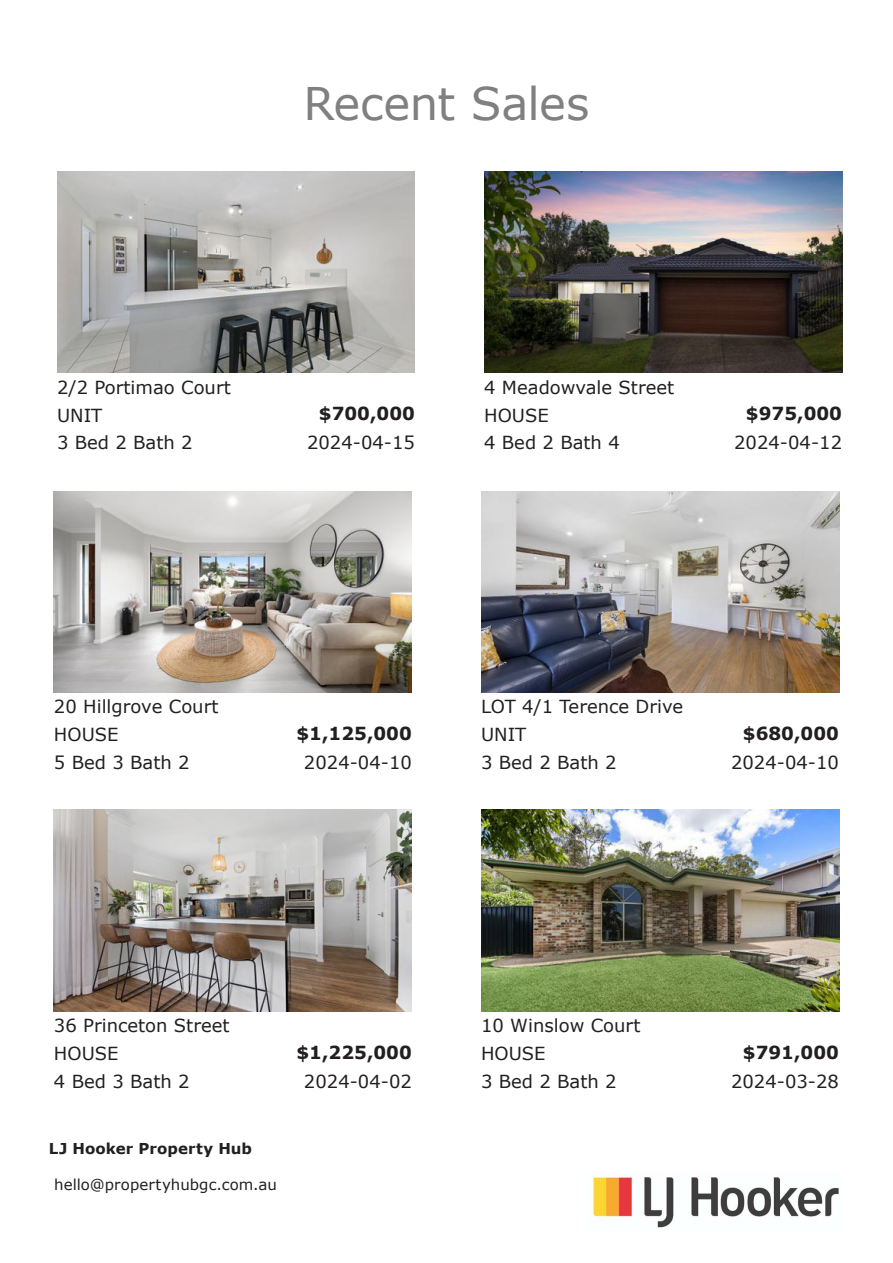
<style>
.page{position:relative;width:893px;height:1263px;background:#fff}
.page>*{position:absolute;margin:0;border:0;box-sizing:border-box;transform-origin:0 0}
.t1{font:45px "Verdana";letter-spacing:-.01em;color:#808080}
.t2{font:18px "Verdana";color:#231f20}
.t3{font:700 18px "Verdana";color:#231f20}
.t4{font:15px "Verdana";letter-spacing:.005em;color:#231f20}
.t5{font:700 15px "Verdana";letter-spacing:.01em;color:#231f20}
</style>
<div class="page">
<img style="left:593px;top:1174px;width:246px;height:54px">
<img style="left:57px;top:171px;width:358px;height:202px">
<img style="left:484px;top:171px;width:358px;height:202px">
<img style="left:54px;top:491px;width:358px;height:201px">
<img style="left:481px;top:491px;width:358px;height:201px">
<img style="left:54px;top:810px;width:358px;height:201px">
<img style="left:481px;top:810px;width:358px;height:201px">
<h1 class="t1" style="left:304px;top:86px;width:287px">Recent Sales</h1>
<p class="t2" style="left:57px;top:380px;width:175px">2/2 Portimao Court</p>
<p class="t2" style="left:484px;top:380px;width:192px">4 Meadowvale Street</p>
<p class="t2" style="left:57px;top:408px;width:47px">UNIT</p>
<p class="t3" style="left:319px;top:406px;width:98px">$700,000</p>
<p class="t2" style="left:484px;top:408px;width:66px">HOUSE</p>
<p class="t3" style="left:746px;top:406px;width:98px">$975,000</p>
<p class="t2" style="left:57px;top:436px;width:137px">3 Bed 2 Bath 2</p>
<p class="t2" style="left:307px;top:436px;width:109px">2024-04-15</p>
<p class="t2" style="left:484px;top:436px;width:137px">4 Bed 2 Bath 4</p>
<p class="t2" style="left:734px;top:436px;width:109px">2024-04-12</p>
<p class="t2" style="left:54px;top:700px;width:166px">20 Hillgrove Court</p>
<p class="t2" style="left:481px;top:700px;width:204px">LOT 4/1 Terence Drive</p>
<p class="t2" style="left:54px;top:727px;width:66px">HOUSE</p>
<p class="t3" style="left:296px;top:726px;width:117px">$1,125,000</p>
<p class="t2" style="left:481px;top:727px;width:47px">UNIT</p>
<p class="t3" style="left:743px;top:726px;width:98px">$680,000</p>
<p class="t2" style="left:54px;top:755px;width:137px">5 Bed 3 Bath 2</p>
<p class="t2" style="left:304px;top:755px;width:109px">2024-04-10</p>
<p class="t2" style="left:481px;top:755px;width:137px">3 Bed 2 Bath 2</p>
<p class="t2" style="left:731px;top:755px;width:109px">2024-04-10</p>
<p class="t2" style="left:54px;top:1018px;width:177px">36 Princeton Street</p>
<p class="t2" style="left:481px;top:1018px;width:161px">10 Winslow Court</p>
<p class="t2" style="left:54px;top:1046px;width:66px">HOUSE</p>
<p class="t3" style="left:296px;top:1045px;width:117px">$1,225,000</p>
<p class="t2" style="left:481px;top:1046px;width:66px">HOUSE</p>
<p class="t3" style="left:743px;top:1045px;width:98px">$791,000</p>
<p class="t2" style="left:54px;top:1074px;width:137px">4 Bed 3 Bath 2</p>
<p class="t2" style="left:304px;top:1074px;width:109px">2024-04-02</p>
<p class="t2" style="left:481px;top:1074px;width:137px">3 Bed 2 Bath 2</p>
<p class="t2" style="left:731px;top:1074px;width:109px">2024-03-28</p>
<p class="t5" style="left:49px;top:1143px;width:205px">LJ Hooker Property Hub</p>
<p class="t4" style="left:54px;top:1179px;width:224px">hello@propertyhubgc.com.au</p>
</div>
